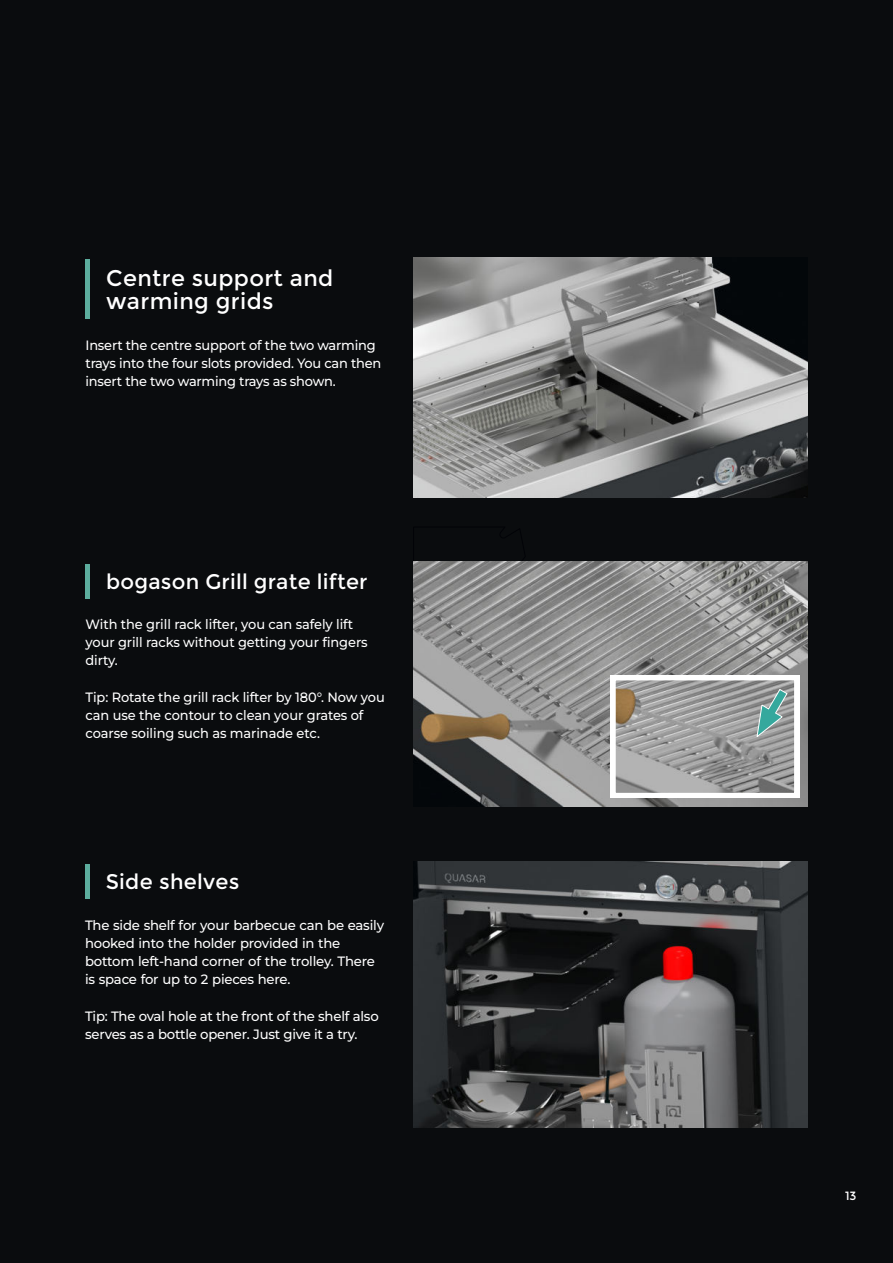
<style>
.page{position:relative;width:893px;height:1263px;background:#0a0c0e}
.page>*{position:absolute;margin:0;border:0;box-sizing:border-box;transform-origin:0 0}
.t1{font:22.5px/22.5px "Montserrat";letter-spacing:.015em;color:#fff}
.t2{font:21px "Montserrat";letter-spacing:.01em;color:#fff}
.t3{font:500 13.5px/18px "Montserrat";letter-spacing:-.015em;color:#fff;scale:.96 1}
.t4{font:500 13.5px/18px "Montserrat";letter-spacing:-.015em;color:#fff}
.t5{font:12px "Montserrat";color:#fff}
</style>
<div class="page">
<svg style="left:413px;top:716px;width:1px;height:39px"></svg>
<img style="left:414px;top:258px;width:394px;height:240px">
<img style="left:414px;top:562px;width:394px;height:244px">
<svg style="left:611px;top:675px;width:188px;height:123px;background:#a8a9a8"></svg>
<img style="left:414px;top:862px;width:394px;height:266px">
<hr style="left:86px;top:259px;width:4px;height:60px;background:#5cad9d">
<hr style="left:86px;top:564px;width:4px;height:34px;background:#5cad9d">
<hr style="left:85px;top:864px;width:4px;height:34px;background:#5cad9d">
<h1 class="t1" style="left:106px;top:268px;width:229px">Centre support and warming grids</h1>
<p class="t3" style="left:86px;top:338px;width:310px">Insert the centre support of the two warming trays into the four slots provided. You can then insert the two warming trays as shown.</p>
<h2 class="t2" style="left:106px;top:569px;width:263px">bogason Grill grate lifter</h2>
<p class="t3" style="left:86px;top:616px;width:295px">With the grill rack lifter, you can safely lift your grill racks without getting your fingers dirty.</p>
<p class="t3" style="left:86px;top:689px;width:313px">Tip: Rotate the grill rack lifter by 180°. Now you can use the contour to clean your grates of coarse soiling such as marinade etc.</p>
<h2 class="t2" style="left:106px;top:870px;width:135px">Side shelves</h2>
<p class="t4" style="left:85px;top:917px;width:301px">The side shelf for your barbecue can be easily hooked into the holder provided in the bottom left-hand corner of the trolley. There is space for up to 2 pieces here.</p>
<p class="t4" style="left:85px;top:1008px;width:295px">Tip: The oval hole at the front of the shelf also serves as a bottle opener. Just give it a try.</p>
<p class="t5" style="left:845px;top:1188px;width:13px">13</p>
</div>
